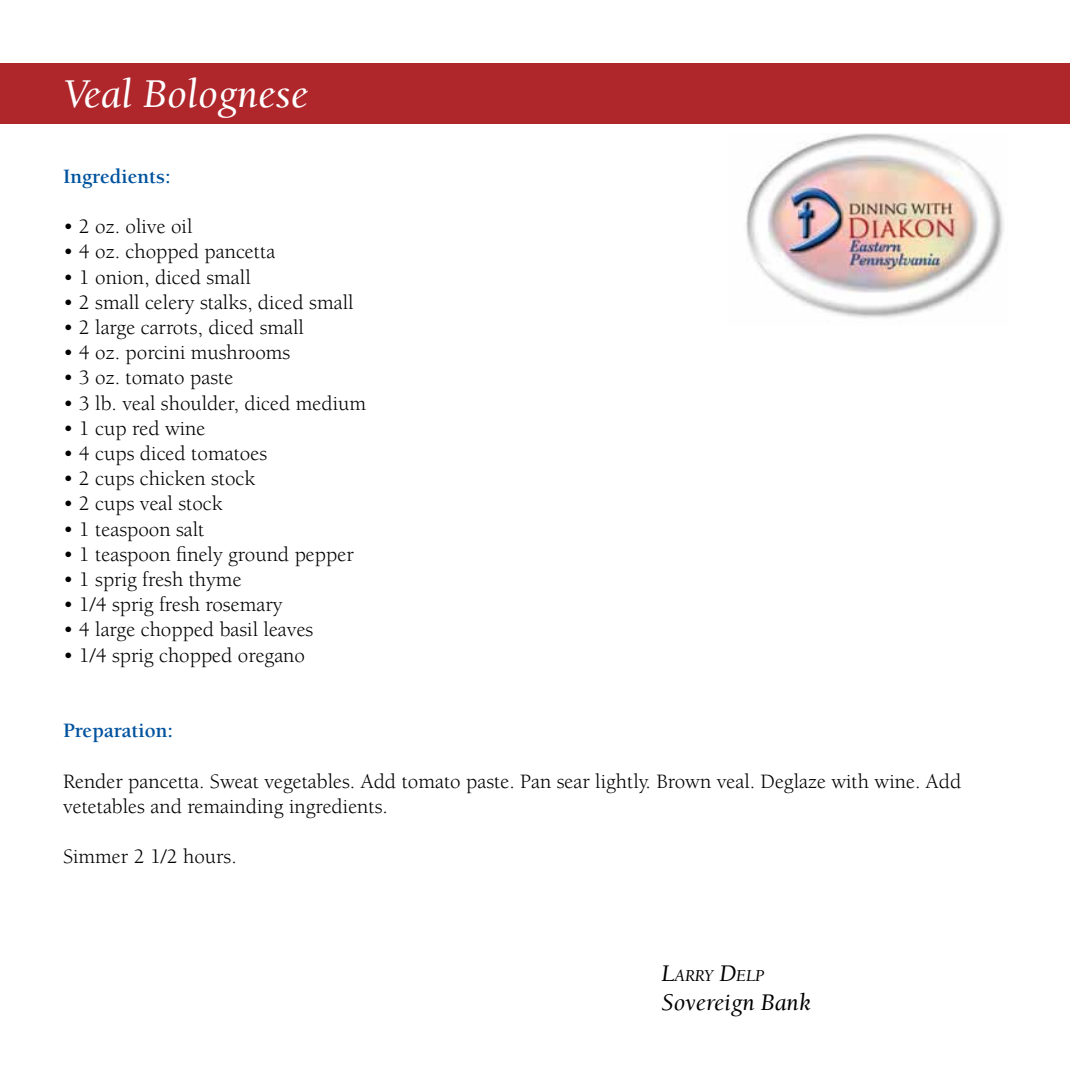
<style>
.page{position:relative;width:1071px;height:1071px;background:#fff}
.page>*{position:absolute;margin:0;border:0;box-sizing:border-box;transform-origin:0 0}
.t1{font:italic 42px "Berkeley";color:#fff}
.t2{font:italic 24.5px "Berkeley";color:#000}
.t3{font:21px/25.2px "Berkeley";color:#000}
.t4{font:700 21px "Berkeley";color:#00539f}
.t5{font:italic 17.15px "Berkeley";color:#000}
.s1{font-size:24.5px}
</style>
<div class="page">
<div style="left:1px;top:63px;width:1069px;height:60px;background:#af262b"></div>
<img style="left:746px;top:133px;width:258px;height:185px">
<h1 class="t1" style="left:63px;top:72px;width:246px">Veal Bolognese</h1>
<p class="t4" style="left:63px;top:165px;width:109px">Ingredients:</p>
<p class="t3" style="left:63px;top:215px;width:131px">• 2 oz. olive oil</p>
<p class="t3" style="left:63px;top:240px;width:214px">• 4 oz. chopped pancetta</p>
<p class="t3" style="left:63px;top:265px;width:189px">• 1 onion, diced small</p>
<p class="t3" style="left:63px;top:290px;width:292px">• 2 small celery stalks, diced small</p>
<p class="t3" style="left:63px;top:315px;width:242px">• 2 large carrots, diced small</p>
<p class="t3" style="left:63px;top:341px;width:229px">• 4 oz. porcini mushrooms</p>
<p class="t3" style="left:63px;top:366px;width:172px">• 3 oz. tomato paste</p>
<p class="t3" style="left:63px;top:391px;width:305px">• 3 lb. veal shoulder, diced medium</p>
<p class="t3" style="left:63px;top:416px;width:144px">• 1 cup red wine</p>
<p class="t3" style="left:63px;top:441px;width:206px">• 4 cups diced tomatoes</p>
<p class="t3" style="left:63px;top:467px;width:194px">• 2 cups chicken stock</p>
<p class="t3" style="left:63px;top:492px;width:161px">• 2 cups veal stock</p>
<p class="t3" style="left:63px;top:517px;width:143px">• 1 teaspoon salt</p>
<p class="t3" style="left:63px;top:542px;width:292px">• 1 teaspoon finely ground pepper</p>
<p class="t3" style="left:63px;top:567px;width:180px">• 1 sprig fresh thyme</p>
<p class="t3" style="left:63px;top:593px;width:221px">• 1/4 sprig fresh rosemary</p>
<p class="t3" style="left:63px;top:618px;width:252px">• 4 large chopped basil leaves</p>
<p class="t3" style="left:63px;top:643px;width:244px">• 1/4 sprig chopped oregano</p>
<p class="t4" style="left:63px;top:719px;width:112px">Preparation:</p>
<p class="t3" style="left:63px;top:769px;width:900px">Render pancetta. Sweat vegetables. Add tomato paste. Pan sear lightly. Brown veal. Deglaze with wine. Add vetetables and remainding ingredients.</p>
<p class="t3" style="left:63px;top:845px;width:175px">Simmer 2 1/2 hours.</p>
<p class="t5" style="left:662px;top:966px;width:104px"><span class="s1">L</span>ARRY <span class="s1">D</span>ELP</p>
<p class="t2" style="left:662px;top:989px;width:151px">Sovereign Bank</p>
</div>
